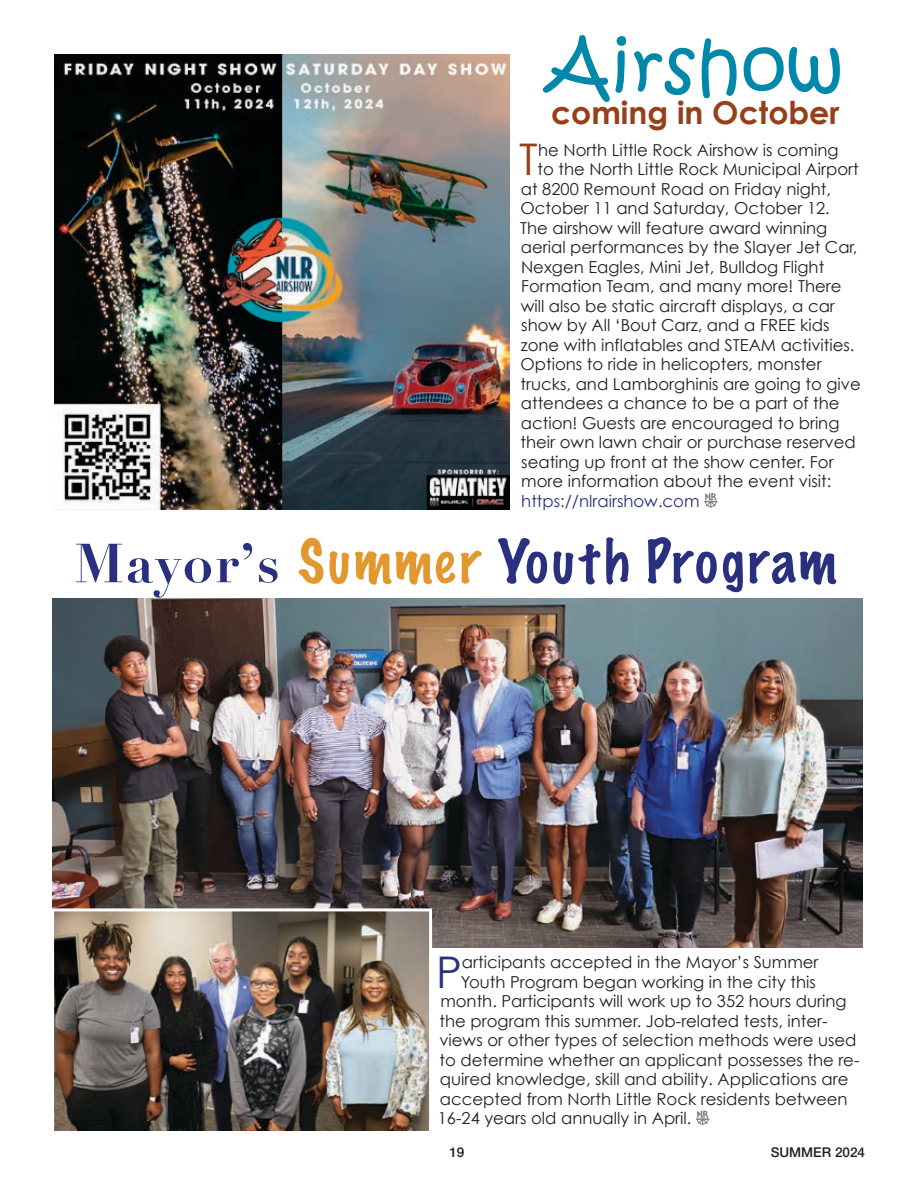
<style>
.page{position:relative;width:918px;height:1188px;background:#fff}
.page>*{position:absolute;margin:0;border:0;box-sizing:border-box;transform-origin:0 0}
.t1{font:72px "Kristen ITC";color:#0088ab}
.t2{font:100 54px "Marker Felt";letter-spacing:.06em;color:#29307f}
.t3{font:43.65px "Century Gothic";color:#973f18}
.t4{font:43.65px "Century Gothic";color:#29307f}
.t5{font:700 31.5px "Century Gothic";color:#973f18}
.t6{font:16.5px "Century Gothic";color:#231f20}
.t7{font:16.5px "Century Gothic";color:#29307f}
.t8{font:500 13.5px "Helvetica Neue LT Std";color:#231f20}
.s1{font-family:"Didot";font-weight:700}
.s2{color:#e3982f}
</style>
<div class="page">
<img style="left:53px;top:598px;width:810px;height:350px">
<img style="left:55px;top:912px;width:373px;height:218px">
<div style="left:51px;top:908px;width:381px;height:226px;border:3px solid #fff"></div>
<svg style="left:704px;top:493px;width:13px;height:15px"></svg>
<svg style="left:696px;top:1111px;width:13px;height:14px"></svg>
<img style="left:54px;top:54px;width:455px;height:455px">
<h1 class="t1" style="left:547px;top:20px;width:297px">Airshow</h1>
<h3 class="t5" style="left:551px;top:93px;width:290px">coming in October</h3>
<h3 class="t3" style="left:519px;top:133px;width:20px">T</h3>
<p class="t6" style="left:538px;top:140px;width:302px">he North Little Rock Airshow is coming</p>
<p class="t6" style="left:538px;top:159px;width:323px">to the North Little Rock Municipal Airport</p>
<p class="t6" style="left:521px;top:179px;width:312px">at 8200 Remount Road on Friday night,</p>
<p class="t6" style="left:521px;top:198px;width:311px">October 11 and Saturday, October 12.</p>
<p class="t6" style="left:520px;top:218px;width:309px">The airshow will feature award winning</p>
<p class="t6" style="left:521px;top:237px;width:338px">aerial performances by the Slayer Jet Car,</p>
<p class="t6" style="left:521px;top:257px;width:305px">Nexgen Eagles, Mini Jet, Bulldog Flight</p>
<p class="t6" style="left:521px;top:276px;width:322px">Formation Team, and many more! There</p>
<p class="t6" style="left:521px;top:296px;width:316px">will also be static aircraft displays, a car</p>
<p class="t6" style="left:521px;top:315px;width:310px">show by All ‘Bout Carz, and a FREE kids</p>
<p class="t6" style="left:521px;top:335px;width:335px">zone with inflatables and STEAM activities.</p>
<p class="t6" style="left:521px;top:354px;width:303px">Options to ride in helicopters, monster</p>
<p class="t6" style="left:521px;top:374px;width:342px">trucks, and Lamborghinis are going to give</p>
<p class="t6" style="left:521px;top:393px;width:320px">attendees a chance to be a part of the</p>
<p class="t6" style="left:521px;top:413px;width:320px">action! Guests are encouraged to bring</p>
<p class="t6" style="left:521px;top:432px;width:337px">their own lawn chair or purchase reserved</p>
<p class="t6" style="left:521px;top:452px;width:314px">seating up front at the show center. For</p>
<p class="t6" style="left:521px;top:471px;width:311px">more information about the event visit:</p>
<p class="t7" style="left:521px;top:491px;width:180px">https://nlrairshow.com</p>
<h2 class="t2" style="left:74px;top:525px;width:764px"><span class="s1">Mayor’s</span> <span class="s2">Summer</span> Youth Program</h2>
<h3 class="t4" style="left:436px;top:946px;width:27px">P</h3>
<p class="t6" style="left:462px;top:952px;width:358px">articipants accepted in the Mayor’s Summer</p>
<p class="t6" style="left:461px;top:972px;width:357px">Youth Program began working in the city this</p>
<p class="t6" style="left:440px;top:991px;width:408px">month. Participants will work up to 352 hours during</p>
<p class="t6" style="left:440px;top:1011px;width:390px">the program this summer. Job-related tests, inter-</p>
<p class="t6" style="left:439px;top:1030px;width:419px">views or other types of selection methods were used</p>
<p class="t6" style="left:440px;top:1050px;width:421px">to determine whether an applicant possesses the re-</p>
<p class="t6" style="left:440px;top:1069px;width:410px">quired knowledge, skill and ability. Applications are</p>
<p class="t6" style="left:440px;top:1089px;width:409px">accepted from North Little Rock residents between</p>
<p class="t6" style="left:438px;top:1108px;width:255px">16-24 years old annually in April.</p>
<p class="t8" style="left:449px;top:1144px;width:17px">19</p>
<p class="t8" style="left:771px;top:1144px;width:96px">SUMMER 2024</p>
</div>
